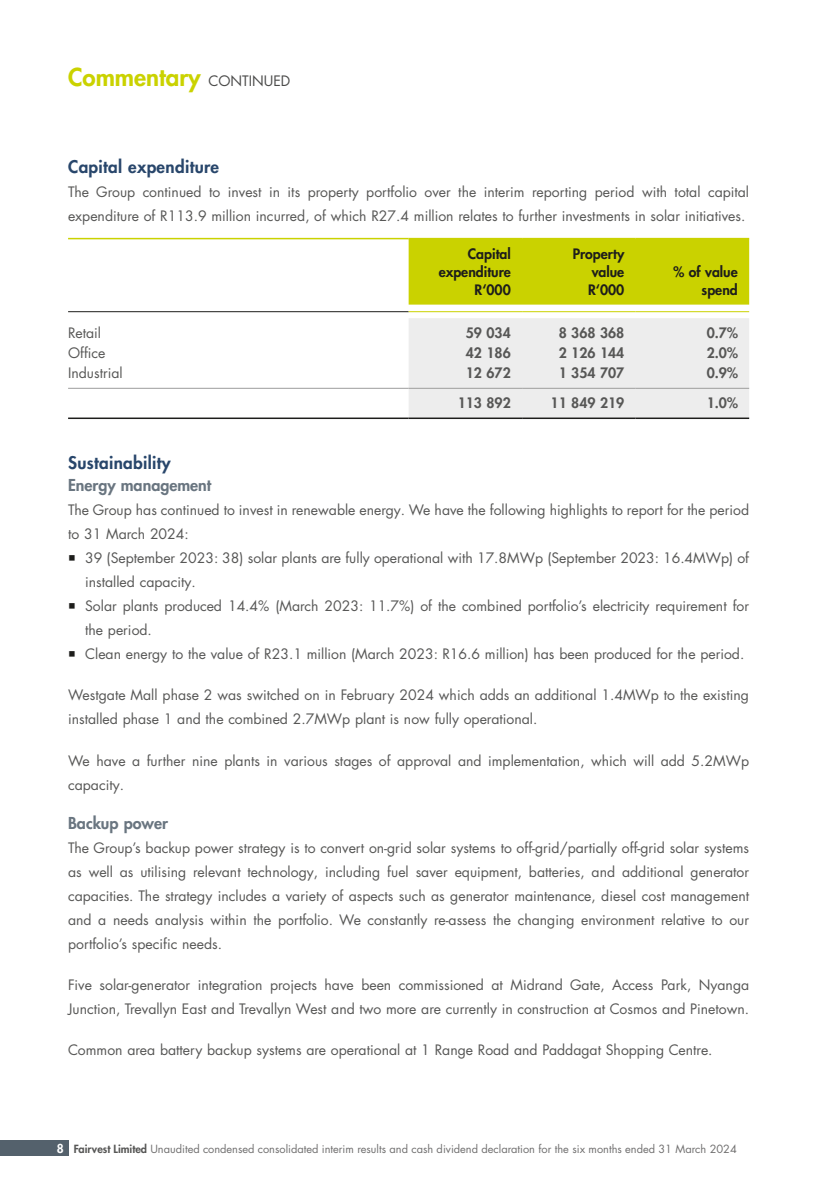
<style>
.page{position:relative;width:840px;height:1191px;background:#fff}
.page>*{position:absolute;margin:0;border:0;box-sizing:border-box;transform-origin:0 0}
.t1{font:800 24px "Futura LT Pro";color:#cad200}
.t2{font:800 17px "Futura LT Pro";letter-spacing:.02em;color:#28466b}
.t3{font:800 16px "Futura LT Pro";color:#697580}
.t4{font:14px/24px "Futura LT Pro";color:#575756}
.t5{font:800 14px "Futura LT Pro";color:#575756}
.t6{font:800 14px/18px "Futura LT Pro";color:#1d1d1b;text-align:right}
.t7{font:11px "Futura LT Pro";color:#706f6f}
.s1{font-weight:400;font-size:14px;color:#4a4a49}
.s2{font-weight:800;font-size:12px;color:#fff}
.s3{font-weight:800;color:#575756}
</style>
<div class="page">
<div style="left:408px;top:239px;width:340px;height:65px;background:#cad200"></div>
<div style="left:408px;top:318px;width:340px;height:99px;background:#ededed"></div>
<hr style="left:68px;top:238px;width:340px;height:1px;background:#cad200">
<hr style="left:408px;top:238px;width:114px;height:1px;background:#cad200">
<hr style="left:522px;top:238px;width:113px;height:1px;background:#cad200">
<hr style="left:635px;top:238px;width:113px;height:1px;background:#cad200">
<hr style="left:68px;top:311px;width:340px;height:1px;background:#1d1d1b">
<hr style="left:408px;top:311px;width:114px;height:1px;background:#cad200">
<hr style="left:522px;top:311px;width:113px;height:1px;background:#cad200">
<hr style="left:635px;top:311px;width:113px;height:1px;background:#cad200">
<hr style="left:68px;top:388px;width:340px;height:1px;background:#9d9d9c">
<hr style="left:408px;top:388px;width:114px;height:1px;background:#9d9d9c">
<hr style="left:522px;top:388px;width:113px;height:1px;background:#9d9d9c">
<hr style="left:635px;top:388px;width:113px;height:1px;background:#9d9d9c">
<hr style="left:68px;top:417px;width:340px;height:2px;background:#1d1d1b">
<hr style="left:408px;top:417px;width:114px;height:2px;background:#1d1d1b">
<hr style="left:522px;top:417px;width:113px;height:2px;background:#1d1d1b">
<hr style="left:635px;top:417px;width:113px;height:2px;background:#1d1d1b">
<div style="left:0;top:1140px;width:68px;height:16px;background:#54616c"></div>
<h1 class="t1" style="left:68px;top:59px;width:224px">Commentary <span class="s1">CONTINUED</span></h1>
<p class="t2" style="left:68px;top:154px;width:152px">Capital expenditure</p>
<p class="t4" style="left:68px;top:179px;width:682px">The Group continued to invest in its property portfolio over the interim reporting period with total capital expenditure of R113.9 million incurred, of which R27.4 million relates to further investments in solar initiatives.</p>
<p class="t6" style="left:438px;top:244px;width:73px">Capital expenditure<br>R‘000</p>
<p class="t6" style="left:587px;top:244px;width:38px;text-align:justify;text-indent:-15px">Property value R‘000</p>
<p class="t6" style="left:673px;top:262px;width:66px">% of value spend</p>
<p class="t4" style="left:68px;top:321px;width:34px">Retail</p>
<p class="t5" style="left:465px;top:322px;width:46px">59 034</p>
<p class="t5" style="left:558px;top:322px;width:67px">8 368 368</p>
<p class="t5" style="left:706px;top:322px;width:33px">0.7%</p>
<p class="t4" style="left:68px;top:341px;width:39px">Office</p>
<p class="t5" style="left:465px;top:342px;width:46px">42 186</p>
<p class="t5" style="left:558px;top:342px;width:67px">2 126 144</p>
<p class="t5" style="left:706px;top:342px;width:33px">2.0%</p>
<p class="t4" style="left:68px;top:361px;width:56px">Industrial</p>
<p class="t5" style="left:465px;top:362px;width:46px">12 672</p>
<p class="t5" style="left:558px;top:362px;width:67px">1 354 707</p>
<p class="t5" style="left:706px;top:362px;width:33px">0.9%</p>
<p class="t5" style="left:457px;top:392px;width:55px">113 892</p>
<p class="t5" style="left:550px;top:392px;width:75px">11 849 219</p>
<p class="t5" style="left:706px;top:392px;width:33px">1.0%</p>
<p class="t2" style="left:68px;top:450px;width:104px">Sustainability</p>
<p class="t3" style="left:68px;top:473px;width:145px">Energy management</p>
<p class="t4" style="left:68px;top:498px;width:682px">The Group has continued to invest in renewable energy. We have the following highlights to report for the period to 31 March 2024:</p>
<p class="t4" style="left:85px;top:546px;width:665px">39 (September 2023: 38) solar plants are fully operational with 17.8MWp (September 2023: 16.4MWp) of installed capacity.<br>Solar plants produced 14.4% (March 2023: 11.7%) of the combined portfolio’s electricity requirement for the period.<br>Clean energy to the value of R23.1 million (March 2023: R16.6 million) has been produced for the period.</p>
<p class="t4" style="left:68px;top:683px;width:682px">Westgate Mall phase 2 was switched on in February 2024 which adds an additional 1.4MWp to the existing installed phase 1 and the combined 2.7MWp plant is now fully operational.</p>
<p class="t4" style="left:68px;top:748px;width:682px">We have a further nine plants in various stages of approval and implementation, which will add 5.2MWp capacity.</p>
<p class="t3" style="left:68px;top:810px;width:101px">Backup power</p>
<p class="t4" style="left:68px;top:835px;width:682px;text-align:justify">The Group’s backup power strategy is to convert on-grid solar systems to off-grid/partially off-grid solar systems as well as utilising relevant technology, including fuel saver equipment, batteries, and additional generator capacities. The strategy includes a variety of aspects such as generator maintenance, diesel cost management and a needs analysis within the portfolio. We constantly re-assess the changing environment relative to our portfolio’s specific needs.</p>
<p class="t4" style="left:68px;top:972px;width:682px">Five solar-generator integration projects have been commissioned at Midrand Gate, Access Park, Nyanga<br>Junction, Trevallyn East and Trevallyn West and two more are currently in construction at Cosmos and Pinetown.</p>
<p class="t4" style="left:68px;top:1037px;width:645px">Common area battery backup systems are operational at 1 Range Road and Paddagat Shopping Centre.</p>
<p class="t7" style="left:57px;top:1141px;width:681px"><span class="s2">8</span> <span class="s3">Fairvest Limited</span> Unaudited condensed consolidated interim results and cash dividend declaration for the six months ended 31 March 2024</p>
</div>
